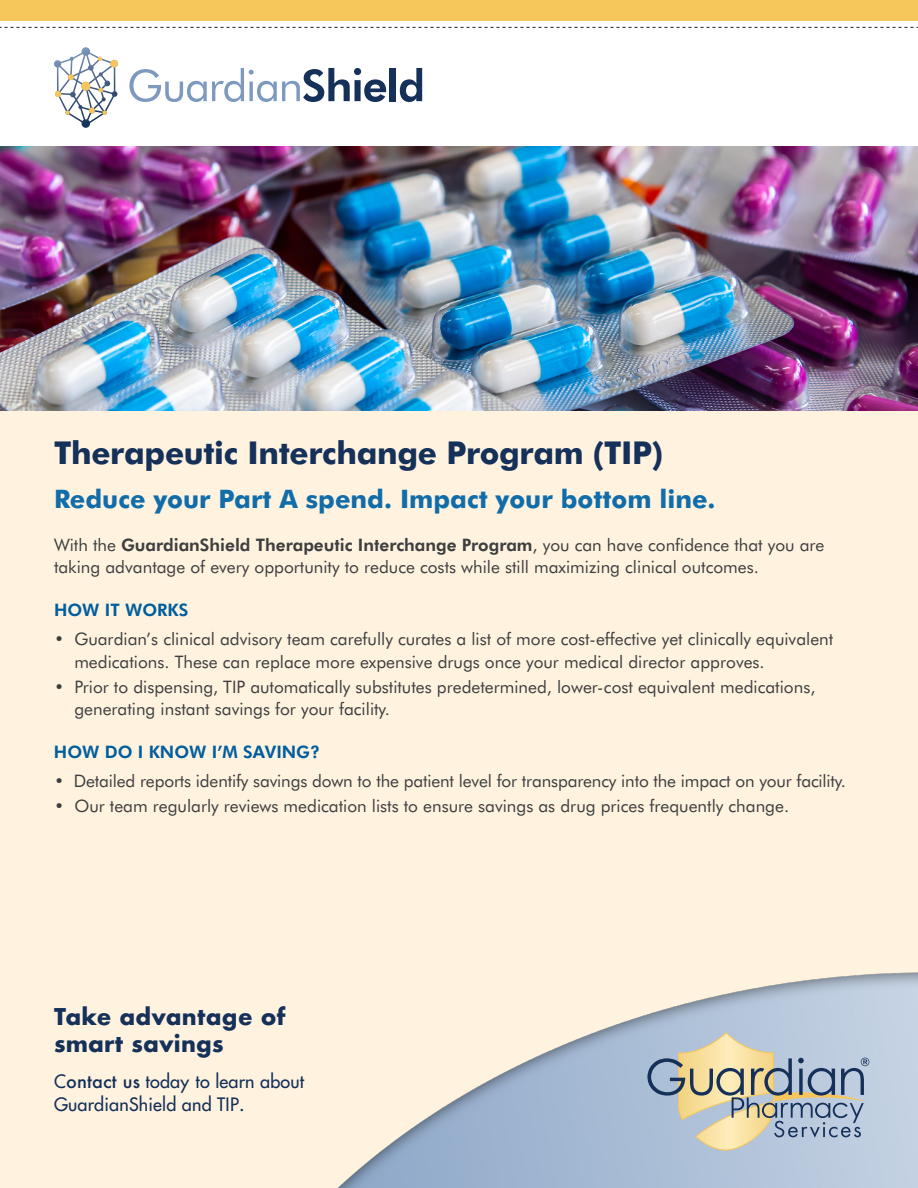
<style>
.page{position:relative;width:918px;height:1188px;background:#fff}
.page>*{position:absolute;margin:0;border:0;box-sizing:border-box;transform-origin:0 0}
.t1{font:700 31.5px "Futura BT";letter-spacing:-.01em;color:#153059}
.t2{font:700 25.5px "Futura BT";color:#106da9}
.t3{font:700 22.5px/27px "Futura";letter-spacing:.01em;color:#153059}
.t4{font:18px/23.4px "Futura";letter-spacing:.01em;color:#153059}
.t5{font:17.25px/22.5px "Futura BT";color:#3e3e3f}
.t6{font:800 17.25px "Futura BT";color:#005e9e}
.s1{font-weight:800}
.s2{font-weight:500}
</style>
<div class="page">
<div style="left:0;top:147px;width:918px;height:1041px;background:#fff3e0"></div>
<img style="left:337px;top:972px;width:581px;height:216px">
<svg style="left:647px;top:1032px;width:222px;height:119px"></svg>
<img style="left:0;top:147px;width:918px;height:263px">
<svg style="left:54px;top:47px;width:64px;height:81px"></svg>
<svg style="left:129px;top:68px;width:257px;height:34px"></svg>
<div style="left:390px;top:68px;width:6px;height:33px;background:#153059"></div>
<svg style="left:400px;top:68px;width:22px;height:34px"></svg>
<div style="left:0;top:0;width:918px;height:20px;background:#f6c75b"></div>
<svg style="left:0;top:27px;width:918px;height:1px"></svg>
<p class="t1" style="left:54px;top:434px;width:611px">Therapeutic Interchange Program (TIP)</p>
<p class="t2" style="left:54px;top:483px;width:663px">Reduce your Part A spend. Impact your bottom line.</p>
<p class="t5" style="left:54px;top:533px;width:772px">With the <span class="s1">GuardianShield Therapeutic Interchange Program</span>, you can have confidence that you are taking advantage of every opportunity to reduce costs while still maximizing clinical outcomes.</p>
<p class="t6" style="left:54px;top:599px;width:136px">HOW IT WORKS</p>
<p class="t5" style="left:74px;top:628px;width:760px;text-indent:-20px">• Guardian’s clinical advisory team carefully curates a list of more cost-effective yet clinically equivalent medications. These can replace more expensive drugs once your medical director approves.</p>
<p class="t5" style="left:74px;top:675px;width:743px;text-indent:-20px">• Prior to dispensing, TIP automatically substitutes predetermined, lower-cost equivalent medications, generating instant savings for your facility.</p>
<p class="t6" style="left:54px;top:741px;width:268px">HOW DO I KNOW I’M SAVING?</p>
<p class="t5" style="left:54px;top:770px;width:793px">• Detailed reports identify savings down to the patient level for transparency into the impact on your facility.</p>
<p class="t5" style="left:54px;top:795px;width:737px">• Our team regularly reviews medication lists to ensure savings as drug prices frequently change.</p>
<p class="t3" style="left:54px;top:1003px;width:233px">Take advantage of smart savings</p>
<p class="t4" style="left:54px;top:1069px;width:252px">C<span class="s2">ontact us</span> today to learn about<br>GuardianShield and TIP<span class="s2">.</span></p>
</div>
